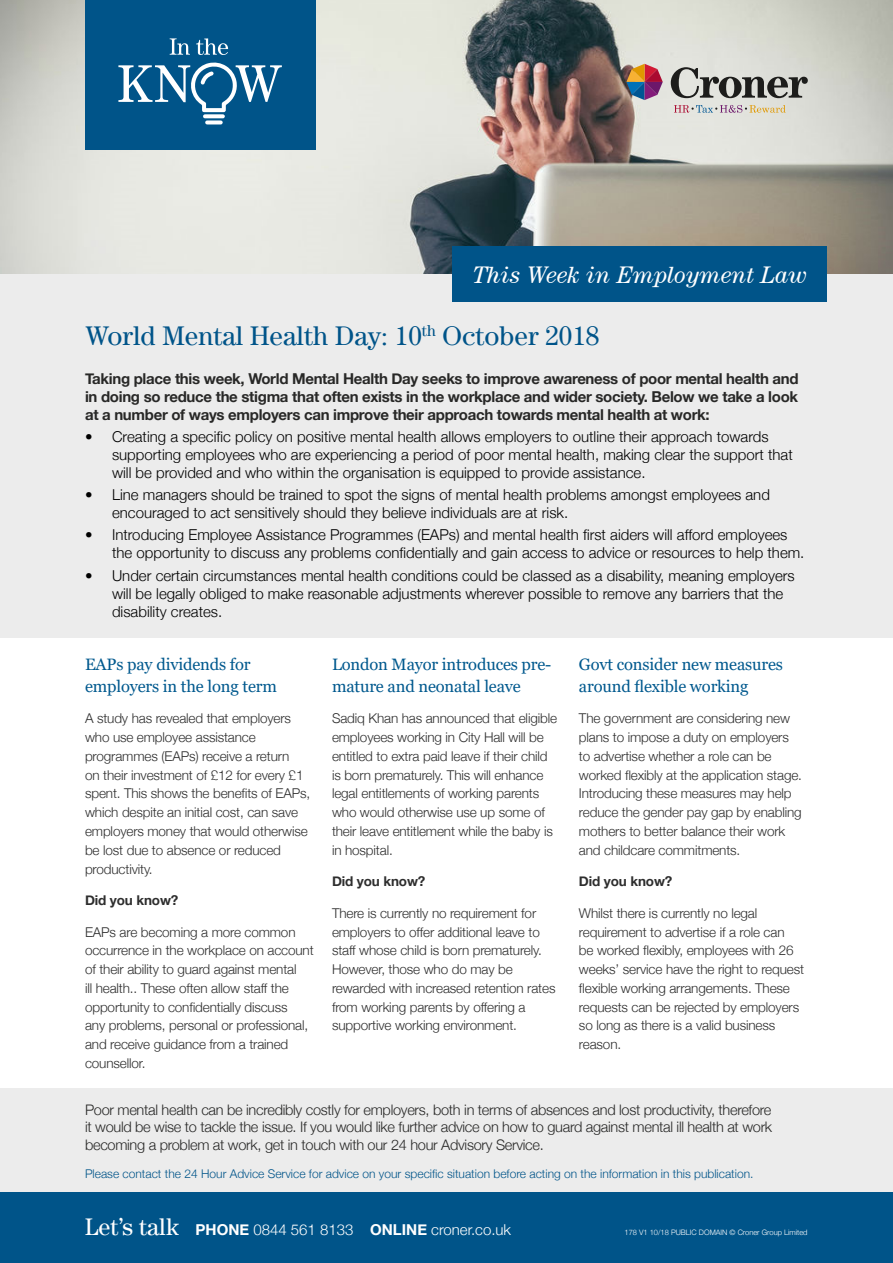
<style>
.page{position:relative;width:893px;height:1263px;background:#fff}
.page>*{position:absolute;margin:0;border:0;box-sizing:border-box;transform-origin:0 0}
.t1{font:27px "Century Std";color:#005489}
.t2{font:italic 24px "Century Std";color:#fff}
.t3{font:16.5px/21.6px "Georgia";letter-spacing:-.01em;color:#00598e}
.t4{font:300 15px/18px "Helvetica Neue";color:#000}
.t5{font:700 15px/18px "Helvetica Neue";letter-spacing:-.02em;color:#282827;text-align:justify}
.t6{font:300 15px "Helvetica Neue";color:#fff}
.t7{font:300 14.55px/17.4px "Helvetica Neue";letter-spacing:-.02em;color:#282827;text-align:justify}
.t8{font:300 13.5px/18.8px "Helvetica Neue";letter-spacing:-.01em;color:#2e2e2e}
.t9{font:700 13.5px "Helvetica Neue";letter-spacing:-.01em;color:#2e2e2e}
.t10{font:300 12px "Helvetica Neue";color:#005489}
.t11{font:300 7.5px "Helvetica Neue";color:#fff}
.s1{font-family:"Century Std";font-weight:400;font-size:24px}
.s2{font-weight:700}
</style>
<div class="page">
<img style="left:0;top:0;width:893px;height:274px">
<div style="left:85px;top:0;width:230px;height:149px;background:#005489"></div>
<div style="left:0;top:274px;width:893px;height:364px;background:#ececec"></div>
<div style="left:0;top:1088px;width:893px;height:104px;background:#ececec"></div>
<div style="left:0;top:1192px;width:893px;height:71px;background:#005489"></div>
<div style="left:453px;top:246px;width:374px;height:56px;background:#005489"></div>
<svg style="left:170px;top:38px;width:20px;height:17px"></svg>
<svg style="left:196px;top:38px;width:32px;height:17px"></svg>
<svg style="left:118px;top:62px;width:164px;height:62px"></svg>
<svg style="left:626px;top:64px;width:37px;height:36px"></svg>
<svg style="left:674px;top:105px;width:112px;height:8px"></svg>
<svg style="left:671px;top:67px;width:137px;height:31px;background:#9b9c97"></svg>
<h2 class="t2" style="left:473px;top:261px;width:336px">This Week in Employment Law</h2>
<h1 class="t1" style="left:85px;top:320px;width:516px">World Mental Health Day: 10<sup>th</sup> October 2018</h1>
<p class="t5" style="left:85px;top:370px;width:715px">Taking place this week, World Mental Health Day seeks to improve awareness of poor mental health and in doing so reduce the stigma that often exists in the workplace and wider society. Below we take a look at a number of ways employers can improve their approach towards mental health at work:</p>
<p class="t4" style="left:112px;top:426px;width:682px;text-indent:-27px">• Creating a specific policy on positive mental health allows employers to outline their approach towards supporting employees who are experiencing a period of poor mental health, making clear the support that will be provided and who within the organisation is equipped to provide assistance.</p>
<p class="t4" style="left:112px;top:485px;width:659px;text-indent:-27px">• Line managers should be trained to spot the signs of mental health problems amongst employees and encouraged to act sensitively should they believe individuals are at risk.</p>
<p class="t4" style="left:112px;top:525px;width:694px;text-indent:-27px">• Introducing Employee Assistance Programmes (EAPs) and mental health first aiders will afford employees the opportunity to discuss any problems confidentially and gain access to advice or resources to help them.</p>
<p class="t4" style="left:112px;top:565px;width:684px;text-indent:-27px">• Under certain circumstances mental health conditions could be classed as a disability, meaning employers will be legally obliged to make reasonable adjustments wherever possible to remove any barriers that the disability creates.</p>
<p class="t3" style="left:85px;top:654px;width:193px">EAPs pay dividends for employers in the long term</p>
<p class="t8" style="left:85px;top:708px;width:227px">A study has revealed that employers who use employee assistance programmes (EAPs) receive a return<br>on their investment of £12 for every £1 spent. This shows the benefits of EAPs, which despite an initial cost, can save employers money that would otherwise be lost due to absence or reduced productivity.</p>
<p class="t9" style="left:85px;top:890px;width:95px">Did you know?</p>
<p class="t8" style="left:85px;top:921px;width:230px">EAPs are becoming a more common occurrence in the workplace on account of their ability to guard against mental<br>ill health.. These often allow staff the opportunity to confidentially discuss<br>any problems, personal or professional, and receive guidance from a trained counsellor.</p>
<p class="t3" style="left:332px;top:654px;width:221px">London Mayor introduces pre&shy;mature and neonatal leave</p>
<p class="t8" style="left:332px;top:708px;width:227px">Sadiq Khan has announced that eligible employees working in City Hall will be entitled to extra paid leave if their child is born prematurely. This will enhance legal entitlements of working parents who would otherwise use up some of their leave entitlement while the baby is in hospital.</p>
<p class="t9" style="left:332px;top:871px;width:95px">Did you know?</p>
<p class="t8" style="left:332px;top:902px;width:225px">There is currently no requirement for employers to offer additional leave to staff whose child is born prematurely.<br>However, those who do may be rewarded with increased retention rates from working parents by offering a supportive working environment.</p>
<p class="t3" style="left:579px;top:654px;width:206px">Govt consider new measures around flexible working</p>
<p class="t8" style="left:579px;top:708px;width:225px">The government are considering new plans to impose a duty on employers to advertise whether a role can be worked flexibly at the application stage.<br>Introducing these measures may help reduce the gender pay gap by enabling mothers to better balance their work and childcare commitments.</p>
<p class="t9" style="left:579px;top:871px;width:95px">Did you know?</p>
<p class="t8" style="left:579px;top:902px;width:227px">Whilst there is currently no legal requirement to advertise if a role can<br>be worked flexibly, employees with 26 weeks’ service have the right to request flexible working arrangements. These requests can be rejected by employers so long as there is a valid business reason.</p>
<p class="t7" style="left:85px;top:1100px;width:689px">Poor mental health can be incredibly costly for employers, both in terms of absences and lost productivity, therefore it would be wise to tackle the issue. If you would like further advice on how to guard against mental ill health at work becoming a problem at work, get in touch with our 24 hour Advisory Service.</p>
<p class="t10" style="left:85px;top:1164px;width:670px">Please contact the 24 Hour Advice Service for advice on your specific situation before acting on the information in this publication.</p>
<p class="t6" style="left:85px;top:1217px;width:427px"><span class="s1">Let’s talk</span> <span class="s2">PHONE</span> 0844 561 8133 <span class="s2">ONLINE</span> croner.co.uk</p>
<p class="t11" style="left:624px;top:1226px;width:185px">178 V1 10/18 PUBLIC DOMAIN © Croner Group Limited</p>
</div>
